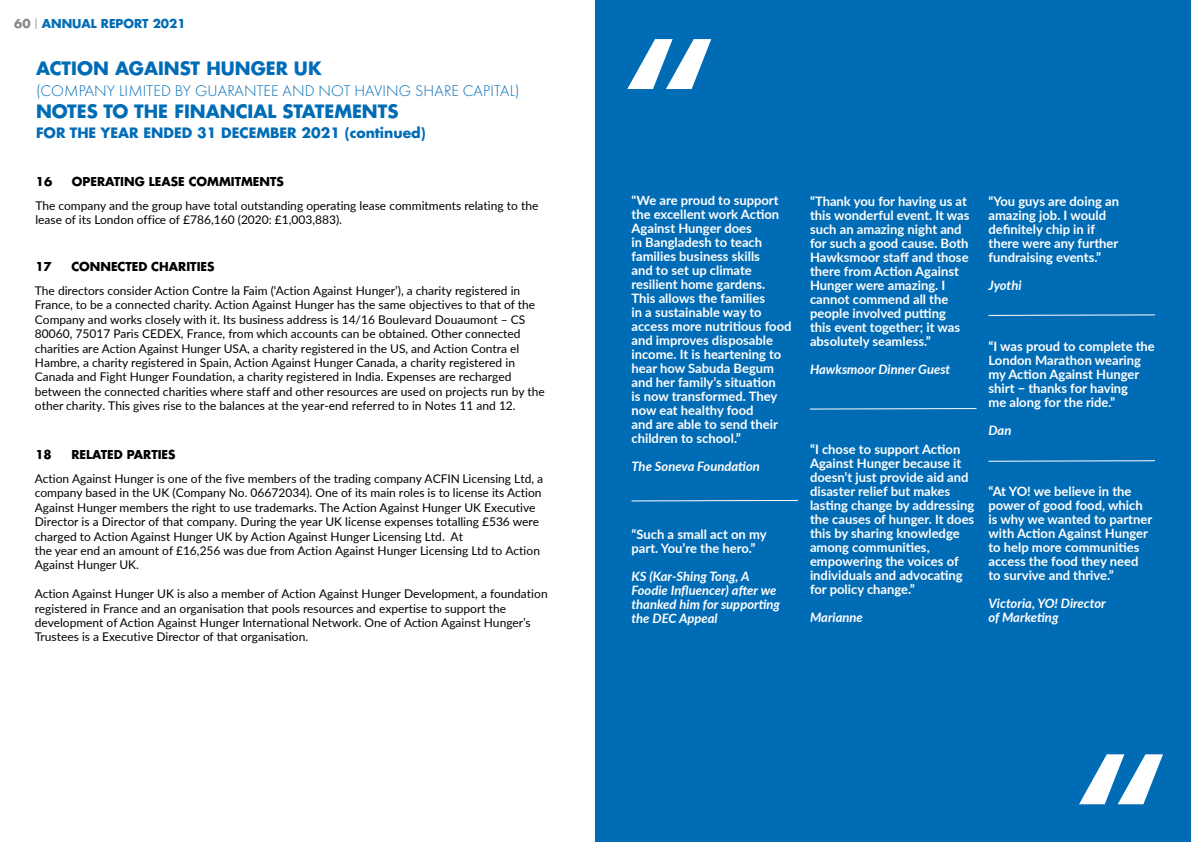
<style>
.page{position:relative;width:1191px;height:842px;background:#fff}
.page>*{position:absolute;margin:0;border:0;box-sizing:border-box;transform-origin:0 0}
.Pull_quotes_page{font:700 151px "Futura LT Pro";color:#fff}
.Pull_quotes_page-2{font:700 18px "Futura LT Pro";color:#006cb6}
.Pull_quotes_page-3{font:300 16px "Futura PT";letter-spacing:.01em;color:#006cb6}
.Pull_quotes_page-4{font:700 14px "Futura LT Pro";color:#006cb6}
.Pull_quotes_page-5{font:700 13px/14px "Lato";color:#fff}
.Pull_quotes_page-6{font:italic 700 13px/14px "Lato";color:#fff}
.Finance_text{font:12px/14.4px "Lato";color:#000}
.t1{font:700 12px "Futura LT Pro";color:#006cb6}
.Finance_text-2{font:700 12px "Futura LT Pro";color:#000}
.s1{color:#878787}
.s2{font-family:"Lato";font-weight:400;font-size:11px;color:#878787}
.s3{font-family:"Futura LT Pro";font-weight:700}
</style>
<div class="page">
<div style="left:595px;top:0;width:596px;height:842px;background:#006cb6"></div>
<svg style="left:631px;top:500px;width:167px;height:1px"></svg>
<svg style="left:810px;top:408px;width:167px;height:2px"></svg>
<svg style="left:988px;top:314px;width:167px;height:2px"></svg>
<svg style="left:988px;top:460px;width:167px;height:2px"></svg>
<p class="t1" style="left:14px;top:15px;width:173px"><span class="s1">60</span> <span class="s2">|</span> ANNUAL REPORT 2021</p>
<p class="Pull_quotes_page-2" style="left:36px;top:54px;width:287px">ACTION AGAINST HUNGER UK</p>
<p class="Pull_quotes_page-3" style="left:36px;top:82px;width:485px">(COMPANY LIMITED BY GUARANTEE AND NOT HAVING SHARE CAPITAL)</p>
<p class="Pull_quotes_page-2" style="left:36px;top:97px;width:364px">NOTES TO THE FINANCIAL STATEMENTS</p>
<p class="Pull_quotes_page-4" style="left:36px;top:122px;width:391px">FOR THE YEAR ENDED 31 DECEMBER 2021 (continued)</p>
<p class="Finance_text-2" style="left:36px;top:172px;width:18px">16</p>
<p class="Finance_text" style="left:35px;top:169px;width:504px;line-height:23.8px;text-indent:36px"><span class="s3">OPERATING LEASE COMMITMENTS<br></span>The company and the group have total outstanding operating lease commitments relating to the</p>
<p class="Finance_text" style="left:35px;top:212px;width:308px">lease of its London office of £786,160 (2020: £1,003,883).</p>
<p class="Finance_text-2" style="left:35px;top:257px;width:18px">17</p>
<p class="Finance_text" style="left:35px;top:254px;width:487px;line-height:23.8px;text-indent:36px"><span class="s3">CONNECTED CHARITIES<br></span>The directors consider Action Contre la Faim (‘Action Against Hunger’), a charity registered in</p>
<p class="Finance_text" style="left:35px;top:297px;width:511px">France, to be a connected charity. Action Against Hunger has the same objectives to that of the Company and works closely with it. Its business address is 14/16 Boulevard Douaumont – CS 80060, 75017 Paris CEDEX, France, from which accounts can be obtained. Other connected charities are Action Against Hunger USA, a charity registered in the US, and Action Contra el Hambre, a charity registered in Spain, Action Against Hunger Canada, a charity registered in Canada and Fight Hunger Foundation, a charity registered in India. Expenses are recharged between the connected charities where staff and other resources are used on projects run by the other charity. This gives rise to the balances at the year-end referred to in Notes 11 and 12.</p>
<p class="Finance_text-2" style="left:35px;top:445px;width:18px">18</p>
<p class="Finance_text" style="left:35px;top:442px;width:510px;line-height:23.9px;text-indent:37px"><span class="s3">RELATED PARTIES<br></span>Action Against Hunger is one of the five members of the trading company ACFIN Licensing Ltd, a</p>
<p class="Finance_text" style="left:35px;top:485px;width:508px">company based in the UK (Company No. 06672034). One of its main roles is to license its Action Against Hunger members the right to use trademarks. The Action Against Hunger UK Executive Director is a Director of that company. During the year UK license expenses totalling £536 were charged to Action Against Hunger UK by Action Against Hunger Licensing Ltd. At<br>the year end an amount of £16,256 was due from Action Against Hunger Licensing Ltd to Action Against Hunger UK.</p>
<p class="Finance_text" style="left:35px;top:586px;width:514px">Action Against Hunger UK is also a member of Action Against Hunger Development, a foundation registered in France and an organisation that pools resources and expertise to support the development of Action Against Hunger International Network. One of Action Against Hunger’s Trustees is a Executive Director of that organisation.</p>
<p class="Pull_quotes_page" style="left:624px;top:-20px;width:96px">“</p>
<p class="Pull_quotes_page-5" style="left:631px;top:193px;width:161px">“We are proud to support the excellent work Action<br>Against Hunger does<br>in Bangladesh to teach families business skills<br>and to set up climate resilient home gardens.<br>This allows the families<br>in a sustainable way to access more nutritious food and improves disposable income. It is heartening to hear how Sabuda Begum and her family’s situation<br>is now transformed. They now eat healthy food<br>and are able to send their children to school.”</p>
<p class="Pull_quotes_page-6" style="left:631px;top:459px;width:130px">The Soneva Foundation</p>
<p class="Pull_quotes_page-5" style="left:631px;top:526px;width:137px">“Such a small act on my part. You’re the hero.”</p>
<p class="Pull_quotes_page-6" style="left:631px;top:568px;width:150px">KS (Kar-Shing Tong, A<br>Foodie Influencer) after we thanked him for supporting the DEC Appeal</p>
<p class="Pull_quotes_page-5" style="left:810px;top:193px;width:161px">“Thank you for having us at this wonderful event. It was such an amazing night and for such a good cause. Both<br>Hawksmoor staff and those there from Action Against<br>Hunger were amazing. I cannot commend all the people involved putting this event together; it was absolutely seamless.”</p>
<p class="Pull_quotes_page-6" style="left:810px;top:361px;width:142px">Hawksmoor Dinner Guest</p>
<p class="Pull_quotes_page-5" style="left:810px;top:442px;width:166px">“I chose to support Action<br>Against Hunger because it doesn’t just provide aid and disaster relief but makes lasting change by addressing the causes of hunger. It does this by sharing knowledge among communities, empowering the voices of individuals and advocating for policy change.”</p>
<p class="Pull_quotes_page-6" style="left:810px;top:610px;width:54px">Marianne</p>
<p class="Pull_quotes_page-5" style="left:988px;top:193px;width:132px">“You guys are doing an amazing job. I would definitely chip in if there were any further fundraising events.”</p>
<p class="Pull_quotes_page-6" style="left:988px;top:277px;width:35px">Jyothi</p>
<p class="Pull_quotes_page-5" style="left:988px;top:339px;width:168px">“I was proud to complete the<br>London Marathon wearing my Action Against Hunger shirt − thanks for having<br>me along for the ride.”</p>
<p class="Pull_quotes_page-6" style="left:988px;top:423px;width:24px">Dan</p>
<p class="Pull_quotes_page-5" style="left:988px;top:484px;width:165px">“At YO! we believe in the power of good food, which is why we wanted to partner with Action Against Hunger to help more communities access the food they need to survive and thrive.”</p>
<p class="Pull_quotes_page-6" style="left:988px;top:596px;width:119px">Victoria, YO! Director of Marketing</p>
<p class="Pull_quotes_page" style="left:1076px;top:695px;width:96px">“</p>
</div>
